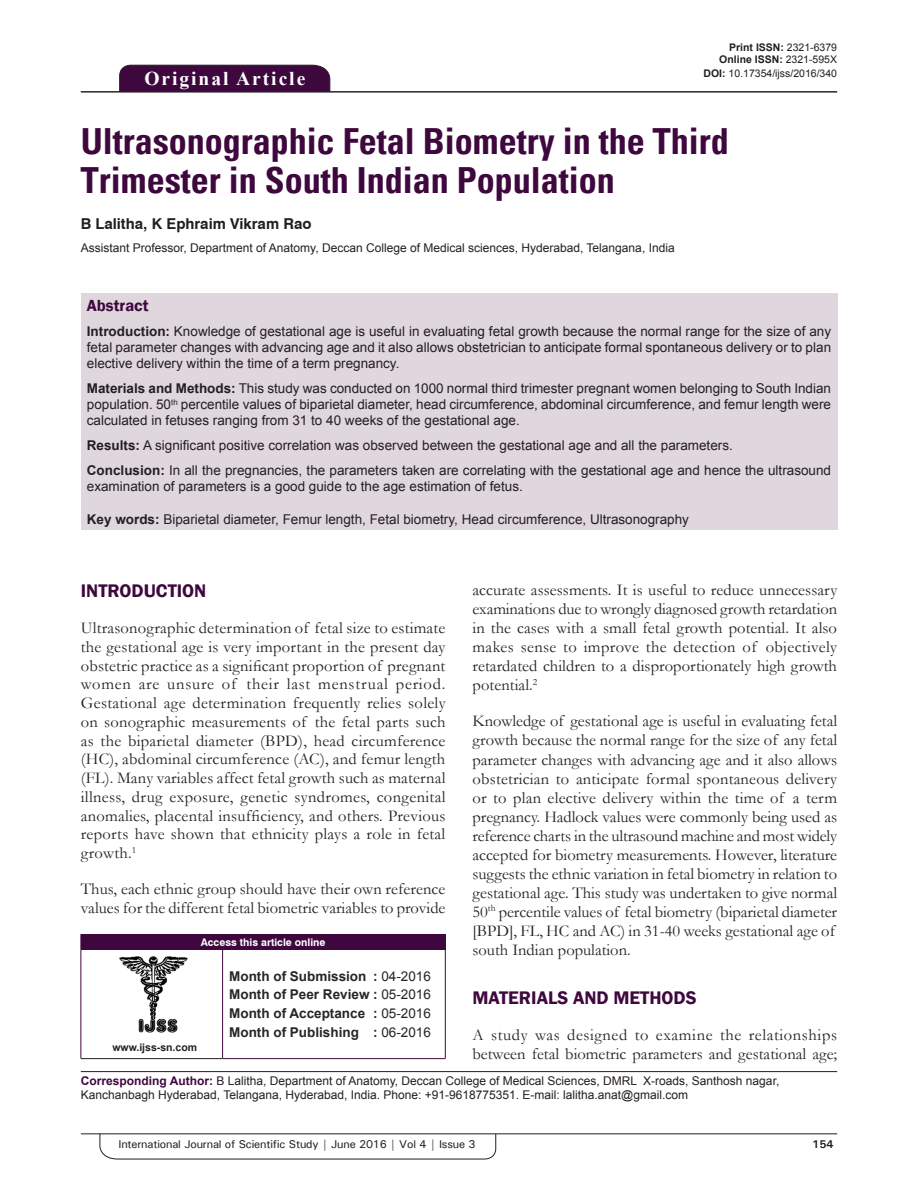
<style>
.page{position:relative;width:918px;height:1188px;background:#fff}
.page>*{position:absolute;margin:0;border:0;box-sizing:border-box;transform-origin:0 0}
.AT{font:700 condensed 36px/39px "Univers";color:#3e083e}
.AH{font:700 19.5px "Times New Roman";letter-spacing:.1em;color:#fff}
.t1{font:600 18.75px "Franklin Gothic";color:#3e083e}
.TX{font:16.5px/19px "Garamond";color:#231f20}
.ABSH{font:600 16.5px "Franklin Gothic";color:#3e083e}
.AU{font:700 15px "Swiss 721 BT";color:#231f20}
.ABS{font:13.5px/16.2px "Arial";color:#231f20;text-align:justify}
.HIS{font:700 13.5px/18.8px "Arial";color:#282526;text-align:justify}
.KWD{font:13.5px "Arial";color:#231f20}
.ADD{font:12px/14.4px "Arial";color:#231f20}
.AFF{font:12px "Arial";color:#231f20}
.t2{font:500 11.25px "Univers";letter-spacing:-.015em;color:#231f20}
.t3{font:700 11.25px "Univers";color:#231f20}
.DOI{font:700 10.5px "Arial";color:#231f20}
.DOI-2{font:10.5px "Arial";color:#231f20}
.AAO{font:700 10.5px "Swiss 721 BT";color:#fff}
.Web{font:700 10.5px "Arial";color:#231f20}
.s1{font-weight:400}
.s2{font-weight:700}
.s3{font-weight:700;color:#3e083e}
</style>
<div class="page">
<hr style="left:81px;top:1134px;width:756px;height:1px;background:#231f20">
<svg style="left:100px;top:1133px;width:396px;height:26px"></svg>
<div style="left:119px;top:65px;width:211px;height:26px;background:#3e083e"></div>
<hr style="left:81px;top:91px;width:756px;height:1px;background:#231f20">
<div style="left:81px;top:293px;width:756px;height:237px;background:#e0d7de"></div>
<img style="left:119px;top:956px;width:69px;height:76px">
<div style="left:81px;top:934px;width:364px;height:15px;background:#3e083e"></div>
<svg style="left:445px;top:934px;width:1px;height:15px"></svg>
<hr style="left:81px;top:949px;width:142px;height:1px;background:#3e083e">
<hr style="left:81px;top:950px;width:1px;height:108px;background:#3e083e">
<hr style="left:81px;top:1058px;width:142px;height:1px;background:#231f20">
<hr style="left:223px;top:949px;width:223px;height:1px;background:#3e083e">
<hr style="left:222px;top:950px;width:1px;height:108px;background:#3e083e">
<hr style="left:445px;top:950px;width:1px;height:108px;background:#3e083e">
<hr style="left:223px;top:1058px;width:223px;height:1px;background:#3e083e">
<hr style="left:81px;top:1071px;width:756px;height:1px;background:#3e083e">
<p class="AH" style="left:144px;top:64px;width:162px">Original Article</p>
<p class="DOI" style="left:729px;top:39px;width:109px">Print ISSN: <span class="s1">2321-6379</span></p>
<p class="DOI" style="left:719px;top:52px;width:119px">Online ISSN: <span class="s1">2321-595X</span></p>
<p class="DOI-2" style="left:703px;top:66px;width:135px"><span class="s2">DOI:</span> 10.17354/ijss/2016/340</p>
<p class="AT" style="left:81px;top:122px;width:649px">Ultrasonographic Fetal Biometry in the Third<br>Trimester in South Indian Population</p>
<p class="AU" style="left:81px;top:215px;width:232px">B Lalitha, K Ephraim Vikram Rao</p>
<p class="AFF" style="left:81px;top:240px;width:595px">Assistant Professor, Department of Anatomy, Deccan College of Medical sciences, Hyderabad, Telangana, India</p>
<p class="ABSH" style="left:87px;top:295px;width:63px">Abstract</p>
<p class="ABS" style="left:87px;top:323px;width:746px"><span class="s2">Introduction:</span> Knowledge of gestational age is useful in evaluating fetal growth because the normal range for the size of any fetal parameter changes with advancing age and it also allows obstetrician to anticipate formal spontaneous delivery or to plan elective delivery within the time of a term pregnancy.</p>
<p class="ABS" style="left:87px;top:380px;width:746px"><span class="s2">Materials and Methods:</span> This study was conducted on 1000 normal third trimester pregnant women belonging to South Indian population. 50<sup>th</sup> percentile values of biparietal diameter, head circumference, abdominal circumference, and femur length were calculated in fetuses ranging from 31 to 40 weeks of the gestational age.</p>
<p class="ABS" style="left:87px;top:437px;width:648px"><span class="s2">Results:</span> A significant positive correlation was observed between the gestational age and all the parameters.</p>
<p class="ABS" style="left:87px;top:462px;width:746px"><span class="s2">Conclusion:</span> In all the pregnancies, the parameters taken are correlating with the gestational age and hence the ultrasound examination of parameters is a good guide to the age estimation of fetus.</p>
<p class="KWD" style="left:87px;top:510px;width:604px"><span class="s2">Key words:</span> Biparietal diameter, Femur length, Fetal biometry, Head circumference, Ultrasonography</p>
<p class="TX" style="left:473px;top:580px;width:366px;text-align:justify">accurate assessments. It is useful to reduce unnecessary examinations due to wrongly diagnosed growth retardation in the cases with a small fetal growth potential. It also makes sense to improve the detection of objectively retardated children to a disproportionately high growth potential.<sup>2</sup></p>
<p class="TX" style="left:473px;top:711px;width:366px">Knowledge of gestational age is useful in evaluating fetal growth because the normal range for the size of any fetal parameter changes with advancing age and it also allows obstetrician to anticipate formal spontaneous delivery or to plan elective delivery within the time of a term pregnancy. Hadlock values were commonly being used as reference charts in the ultrasound machine and most widely accepted for biometry measurements. However, literature suggests the ethnic variation in fetal biometry in relation to gestational age. This study was undertaken to give normal 50<sup>th</sup> percentile values of fetal biometry (biparietal diameter [BPD], FL, HC and AC) in 31-40 weeks gestational age of south Indian population.</p>
<h1 class="t1" style="left:473px;top:986px;width:226px">MATERIALS AND METHODS</h1>
<p class="TX" style="left:473px;top:1025px;width:366px">A study was designed to examine the relationships between fetal biometric parameters and gestational age;</p>
<h1 class="t1" style="left:81px;top:579px;width:127px">INTRODUCTION</h1>
<p class="TX" style="left:81px;top:618px;width:366px;text-align:justify">Ultrasonographic determination of fetal size to estimate the gestational age is very important in the present day obstetric practice as a significant proportion of pregnant women are unsure of their last menstrual period.<br>Gestational age determination frequently relies solely on sonographic measurements of the fetal parts such as the biparietal diameter (BPD), head circumference (HC), abdominal circumference (AC), and femur length (FL). Many variables affect fetal growth such as maternal illness, drug exposure, genetic syndromes, congenital anomalies, placental insufficiency, and others. Previous reports have shown that ethnicity plays a role in fetal growth.<sup>1</sup></p>
<p class="TX" style="left:81px;top:879px;width:366px">Thus, each ethnic group should have their own reference values for the different fetal biometric variables to provide</p>
<p class="AAO" style="left:201px;top:936px;width:126px">Access this article online</p>
<p class="HIS" style="left:229px;top:967px;width:203px">Month of Submission : <span class="s1">04-2016<br></span>Month of Peer Review : <span class="s1">05-2016<br></span>Month of Acceptance : <span class="s1">05-2016<br></span>Month of Publishing : <span class="s1">06-2016</span></p>
<p class="ADD" style="left:81px;top:1073px;width:700px"><span class="s3">Corresponding Author:</span> B Lalitha, Department of Anatomy, Deccan College of Medical Sciences, DMRL X-roads, Santhosh nagar,<br>Kanchanbagh Hyderabad, Telangana, Hyderabad, India. Phone: +91-9618775351. E-mail: lalitha.anat@gmail.com</p>
<p class="Web" style="left:112px;top:1040px;width:86px">www.ijss-sn.com</p>
<p class="t2" style="left:118px;top:1137px;width:359px">International Journal of Scientific Study | June 2016 | Vol 4 | Issue 3</p>
<p class="t3" style="left:812px;top:1137px;width:23px">154</p>
</div>
